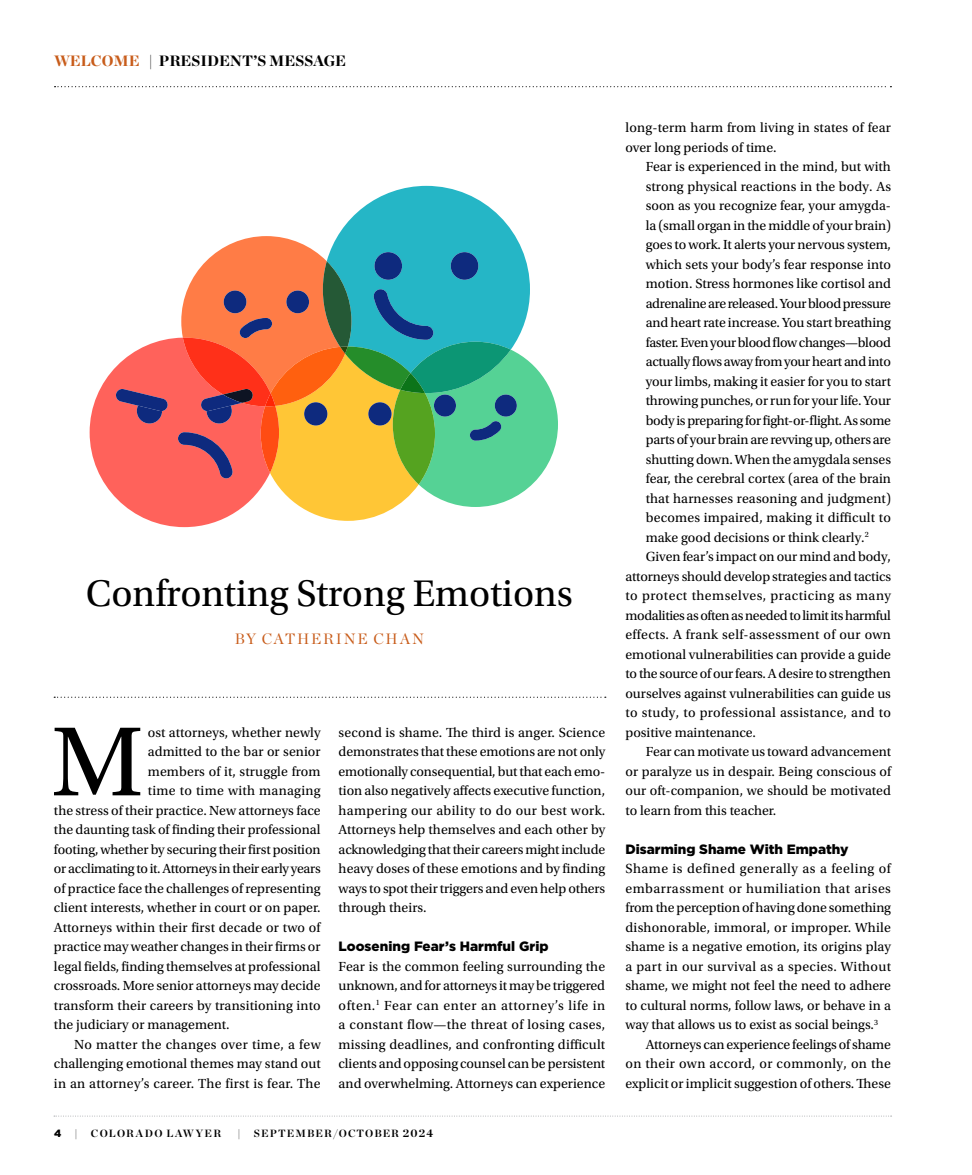
<style>
.page{position:relative;width:972px;height:1175px;background:#fff}
.page>*{position:absolute;margin:0;border:0;box-sizing:border-box;transform-origin:0 0}
.t1{font:103.5px "Utopia Std";color:#000}
.t2{font:39px "Utopia Std";color:#000}
.t3{font:900 15px "Chronicle Display";color:#000}
.t4{font:15px "Chronicle Display";letter-spacing:.115em;color:#c85c1a}
.t5{font:13.8px/19.5px "Utopia Std";color:#000;text-align:justify}
.t6{font:13.8px "Utopia Std";letter-spacing:.025em;color:#000}
.t7{font:13.8px "Utopia Std";letter-spacing:-.02em;color:#000}
.t8{font:13.8px "Utopia Std";letter-spacing:-.025em;color:#000}
.t9{font:13.8px "Utopia Std";letter-spacing:.035em;color:#000}
.t10{font:13.8px "Utopia Std";letter-spacing:.02em;color:#000}
.t11{font:13.8px "Utopia Std";letter-spacing:.03em;color:#000}
.t12{font:900 13.5px "Gotham";color:#000}
.t13{font:700 10.5px "Chronicle Display";letter-spacing:.11em;color:#000}
.t14{font:900 10.5px "Gotham";color:#000}
.s1{color:#c85c1a}
.s2{font-size:11.25px}
</style>
<div class="page">
<svg style="left:54px;top:1115px;width:838px;height:1px"></svg>
<svg style="left:55px;top:86px;width:836px;height:1px"></svg>
<svg style="left:54px;top:696px;width:552px;height:2px"></svg>
<svg style="left:90px;top:186px;width:468px;height:341px"></svg>
<p class="t3" style="left:54px;top:48px;width:294px"><span class="s1">WELCOME</span> | PRESIDENT’S MESSAGE</p>
<h2 class="t2" style="left:86px;top:572px;width:489px">Confronting Strong Emotions</h2>
<p class="t4" style="left:235px;top:627px;width:191px">BY CATHERINE CHAN</p>
<h1 class="t1" style="left:51px;top:706px;width:94px">M</h1>
<p class="t5" style="left:148px;top:723px;width:174px">ost attorneys, whether newly</p>
<p class="t5" style="left:148px;top:742px;width:174px">admitted to the bar or senior</p>
<p class="t5" style="left:148px;top:762px;width:174px">members of it, struggle from</p>
<p class="t6" style="left:148px;top:783px;width:174px">time to time with managing</p>
<p class="t5" style="left:54px;top:801px;width:268px">the stress of their practice. New attorneys face</p>
<p class="t5" style="left:54px;top:820px;width:268px">the daunting task of finding their professional</p>
<p class="t5" style="left:54px;top:839px;width:268px">footing, whether by securing their first position</p>
<p class="t7" style="left:54px;top:861px;width:268px">or acclimating to it. Attorneys in their early years</p>
<p class="t5" style="left:54px;top:878px;width:268px">of practice face the challenges of representing</p>
<p class="t5" style="left:54px;top:898px;width:268px">client interests, whether in court or on paper.</p>
<p class="t5" style="left:54px;top:917px;width:268px">Attorneys within their first decade or two of</p>
<p class="t5" style="left:54px;top:937px;width:268px">practice may weather changes in their firms or</p>
<p class="t5" style="left:54px;top:956px;width:268px">legal fields, finding themselves at professional</p>
<p class="t5" style="left:54px;top:976px;width:268px">crossroads. More senior attorneys may decide</p>
<p class="t5" style="left:54px;top:995px;width:268px">transform their careers by transitioning into</p>
<p class="t5" style="left:54px;top:1015px;width:177px">the judiciary or management.</p>
<p class="t11" style="left:74px;top:1036px;width:248px">No matter the changes over time, a few</p>
<p class="t5" style="left:54px;top:1054px;width:268px">challenging emotional themes may stand out</p>
<p class="t10" style="left:54px;top:1075px;width:268px">in an attorney’s career. The first is fear. The</p>
<p class="t5" style="left:339px;top:722px;width:268px">second is shame. The third is anger. Science demonstrates that these emotions are not only emotionally consequential, but that each emo&shy;tion also negatively affects executive function, hampering our ability to do our best work.<br>Attorneys help themselves and each other by acknowledging that their careers might include heavy doses of these emotions and by finding ways to spot their triggers and even help others through theirs.</p>
<p class="t12" style="left:339px;top:937px;width:211px">Loosening Fear’s Harmful Grip</p>
<p class="t5" style="left:339px;top:957px;width:268px">Fear is the common feeling surrounding the unknown, and for attorneys it may be triggered often.<sup>1</sup> Fear can enter an attorney’s life in a constant flow—the threat of losing cases, missing deadlines, and confronting difficult clients and opposing counsel can be persistent and overwhelming. Attorneys can experience</p>
<p class="t14" style="left:54px;top:1126px;width:9px">4</p>
<p class="t13" style="left:75px;top:1125px;width:5px">|</p>
<p class="t13" style="left:91px;top:1125px;width:132px">COLORADO LAWYER</p>
<p class="t13" style="left:237px;top:1125px;width:5px">|</p>
<p class="t13" style="left:254px;top:1125px;width:181px">SEPTEMBER/OCTOBER <span class="s2">2024</span></p>
<p class="t5" style="left:626px;top:118px;width:267px">long-term harm from living in states of fear over long periods of time.</p>
<p class="t5" style="left:646px;top:157px;width:247px">Fear is experienced in the mind, but with</p>
<p class="t5" style="left:646px;top:177px;width:247px">strong physical reactions in the body. As</p>
<p class="t5" style="left:646px;top:196px;width:247px">soon as you recognize fear, your amygda-</p>
<p class="t5" style="left:646px;top:215px;width:247px">la (small organ in the middle of your brain)</p>
<p class="t5" style="left:646px;top:235px;width:247px">goes to work. It alerts your nervous system,</p>
<p class="t5" style="left:646px;top:254px;width:247px">which sets your body’s fear response into</p>
<p class="t5" style="left:646px;top:274px;width:247px">motion. Stress hormones like cortisol and</p>
<p class="t8" style="left:646px;top:296px;width:247px">adrenaline are released. Your blood pressure</p>
<p class="t5" style="left:646px;top:313px;width:247px">and heart rate increase. You start breathing</p>
<p class="t8" style="left:646px;top:335px;width:247px">faster. Even your blood flow changes—blood</p>
<p class="t7" style="left:646px;top:354px;width:247px">actually flows away from your heart and into</p>
<p class="t5" style="left:646px;top:371px;width:247px">your limbs, making it easier for you to start</p>
<p class="t5" style="left:646px;top:391px;width:247px">throwing punches, or run for your life. Your</p>
<p class="t7" style="left:646px;top:412px;width:247px">body is preparing for fight-or-flight. As some</p>
<p class="t5" style="left:646px;top:430px;width:247px">parts of your brain are revving up, others are</p>
<p class="t5" style="left:646px;top:449px;width:247px">shutting down. When the amygdala senses</p>
<p class="t5" style="left:646px;top:469px;width:247px">fear, the cerebral cortex (area of the brain</p>
<p class="t5" style="left:646px;top:488px;width:247px">that harnesses reasoning and judgment)</p>
<p class="t5" style="left:646px;top:508px;width:247px">becomes impaired, making it difficult to</p>
<p class="t5" style="left:646px;top:527px;width:224px">make good decisions or think clearly.<sup>2</sup></p>
<p class="t5" style="left:646px;top:547px;width:247px">Given fear’s impact on our mind and body,</p>
<p class="t5" style="left:626px;top:567px;width:267px">attorneys should develop strategies and tactics</p>
<p class="t9" style="left:626px;top:588px;width:267px">to protect themselves, practicing as many</p>
<p class="t8" style="left:626px;top:608px;width:267px">modalities as often as needed to limit its harmful</p>
<p class="t6" style="left:626px;top:627px;width:267px">effects. A frank self-assessment of our own</p>
<p class="t5" style="left:626px;top:644px;width:267px">emotional vulnerabilities can provide a guide</p>
<p class="t5" style="left:626px;top:664px;width:267px">to the source of our fears. A desire to strengthen</p>
<p class="t5" style="left:626px;top:683px;width:267px">ourselves against vulnerabilities can guide us</p>
<p class="t6" style="left:626px;top:705px;width:267px">to study, to professional assistance, and to</p>
<p class="t5" style="left:626px;top:722px;width:132px">positive maintenance.</p>
<p class="t5" style="left:646px;top:742px;width:247px">Fear can motivate us toward advancement</p>
<p class="t5" style="left:626px;top:761px;width:267px">or paralyze us in despair. Being conscious of</p>
<p class="t5" style="left:626px;top:781px;width:267px">our oft-companion, we should be motivated</p>
<p class="t5" style="left:626px;top:800px;width:152px">to learn from this teacher.</p>
<p class="t12" style="left:626px;top:839px;width:225px">Disarming Shame With Empathy</p>
<p class="t9" style="left:626px;top:861px;width:267px">Shame is defined generally as a feeling of</p>
<p class="t9" style="left:626px;top:881px;width:267px">embarrassment or humiliation that arises</p>
<p class="t5" style="left:626px;top:898px;width:267px">from the perception of having done something</p>
<p class="t5" style="left:626px;top:918px;width:267px">dishonorable, immoral, or improper. While</p>
<p class="t5" style="left:626px;top:937px;width:267px">shame is a negative emotion, its origins play</p>
<p class="t6" style="left:626px;top:959px;width:267px">a part in our survival as a species. Without</p>
<p class="t5" style="left:626px;top:976px;width:267px">shame, we might not feel the need to adhere</p>
<p class="t5" style="left:626px;top:995px;width:267px">to cultural norms, follow laws, or behave in a</p>
<p class="t5" style="left:626px;top:1015px;width:254px">way that allows us to exist as social beings.<sup>3</sup></p>
<p class="t5" style="left:646px;top:1035px;width:247px">Attorneys can experience feelings of shame</p>
<p class="t6" style="left:626px;top:1056px;width:267px">on their own accord, or commonly, on the</p>
<p class="t5" style="left:626px;top:1074px;width:267px">explicit or implicit suggestion of others. These</p>
</div>
